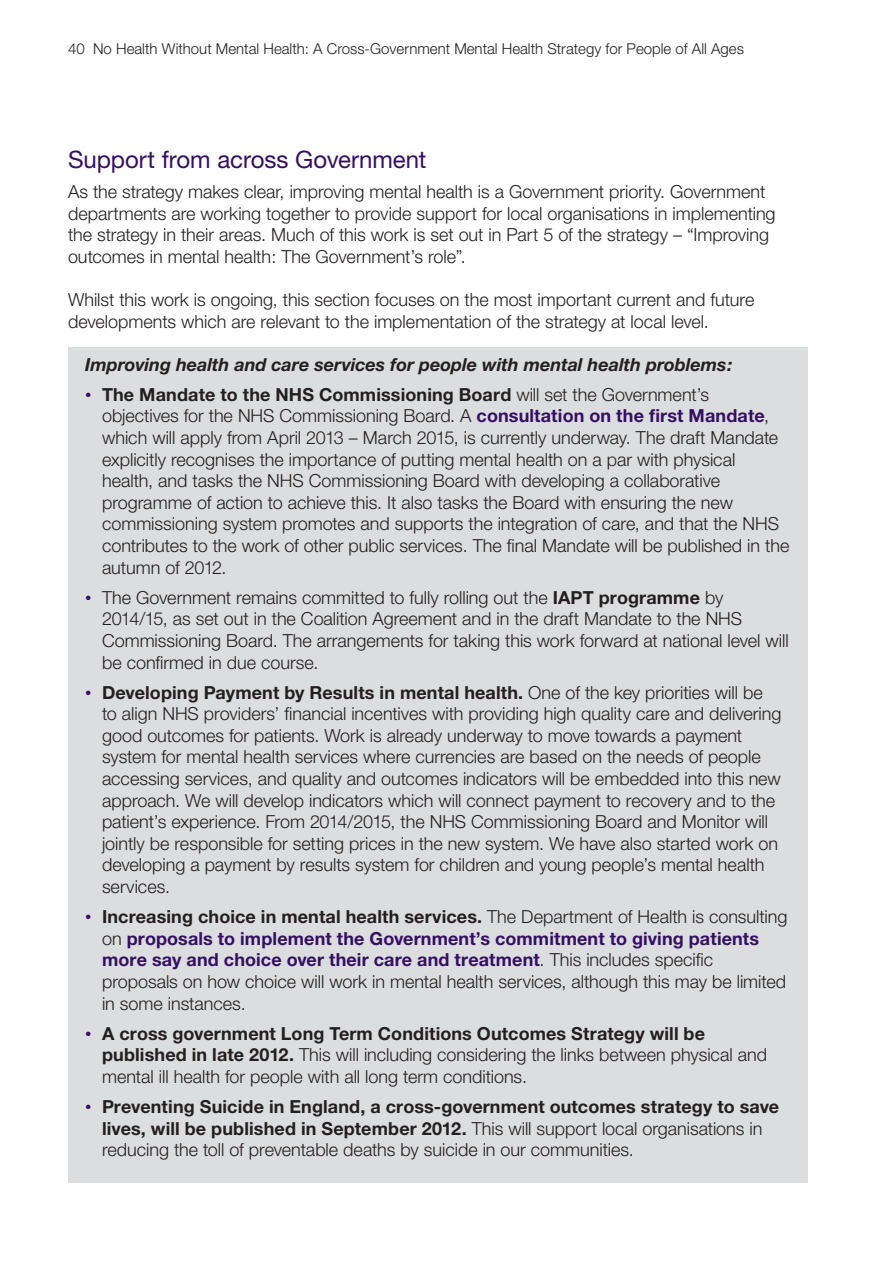
<style>
.page{position:relative;width:893px;height:1263px;background:#fff}
.page>*{position:absolute;margin:0;border:0;box-sizing:border-box;transform-origin:0 0}
.t1{font:24px "Helvetica Neue";letter-spacing:-.005em;color:#340f63}
.t2{font:300 18px/21.6px "Helvetica Neue";color:#231f20}
.t3{font:700 18px/21.6px "Helvetica Neue";letter-spacing:.005em;color:#231f20}
.t4{font:italic 700 18px "Helvetica Neue";color:#231f20}
.t5{font:300 15px "Helvetica Neue";color:#231f20}
.s1{font-family:"Gill Sans";font-weight:400;color:#340f63}
.s2{font-weight:700}
.s3{font-weight:700;color:#340f63}
.s4{font-weight:300}
</style>
<div class="page">
<div style="left:68px;top:348px;width:740px;height:835px;background:#dcddde"></div>
<p class="t5" style="left:68px;top:40px;width:677px">40 No Health Without Mental Health: A Cross-Government Mental Health Strategy for People of All Ages</p>
<h2 class="t1" style="left:68px;top:145px;width:360px">Support from across Government</h2>
<p class="t2" style="left:68px;top:180px;width:709px">As the strategy makes clear, improving mental health is a Government priority. Government departments are working together to provide support for local organisations in implementing the strategy in their areas. Much of this work is set out in Part 5 of the strategy – “Improving outcomes in mental health: The Government’s role”.</p>
<p class="t2" style="left:68px;top:288px;width:688px">Whilst this work is ongoing, this section focuses on the most important current and future developments which are relevant to the implementation of the strategy at local level.</p>
<p class="t4" style="left:85px;top:353px;width:649px">Improving health and care services for people with mental health problems:</p>
<p class="t2" style="left:102px;top:383px;width:689px;text-indent:-17px"><span class="s1">•</span> <span class="s2">The Mandate to the NHS Commissioning Board</span> will set the Government’s objectives for the NHS Commissioning Board. A <span class="s3">consultation on the first Mandate</span>, which will apply from April 2013 – March 2015, is currently underway. The draft Mandate explicitly recognises the importance of putting mental health on a par with physical health, and tasks the NHS Commissioning Board with developing a collaborative programme of action to achieve this. It also tasks the Board with ensuring the new commissioning system promotes and supports the integration of care, and that the NHS contributes to the work of other public services. The final Mandate will be published in the autumn of 2012.</p>
<p class="t2" style="left:102px;top:586px;width:688px;text-indent:-17px"><span class="s1">•</span> The Government remains committed to fully rolling out the <span class="s2">IAPT programme</span> by 2014/15, as set out in the Coalition Agreement and in the draft Mandate to the NHS Commissioning Board. The arrangements for taking this work forward at national level will be confirmed in due course.</p>
<p class="t2" style="left:102px;top:681px;width:681px;text-indent:-17px"><span class="s1">•</span> <span class="s2">Developing Payment by Results in mental health.</span> One of the key priorities will be to align NHS providers’ financial incentives with providing high quality care and delivering good outcomes for patients. Work is already underway to move towards a payment system for mental health services where currencies are based on the needs of people accessing services, and quality and outcomes indicators will be embedded into this new approach. We will develop indicators which will connect payment to recovery and to the patient’s experience. From 2014/2015, the NHS Commissioning Board and Monitor will jointly be responsible for setting prices in the new system. We have also started work on developing a payment by results system for children and young people’s mental health services.</p>
<p class="t2" style="left:102px;top:905px;width:687px;text-indent:-17px"><span class="s1">•</span> <span class="s2">Increasing choice in mental health services.</span> The Department of Health is consulting on <span class="s3">proposals to implement the Government’s commitment to giving patients more say and choice over their care and treatment</span>. This includes specific proposals on how choice will work in mental health services, although this may be limited in some instances.</p>
<p class="t2" style="left:102px;top:1022px;width:666px;text-indent:-17px"><span class="s1">•</span> <span class="s2">A cross government Long Term Conditions Outcomes Strategy will be published in late 2012.</span> This will including considering the links between physical and mental ill health for people with all long term conditions.</p>
<p class="t3" style="left:102px;top:1095px;width:679px;text-indent:-17px"><span class="s1">•</span> Preventing Suicide in England, a cross-government outcomes strategy to save lives, will be published in September 2012. <span class="s4">This will support local organisations in reducing the toll of preventable deaths by suicide in our communities.</span></p>
</div>
